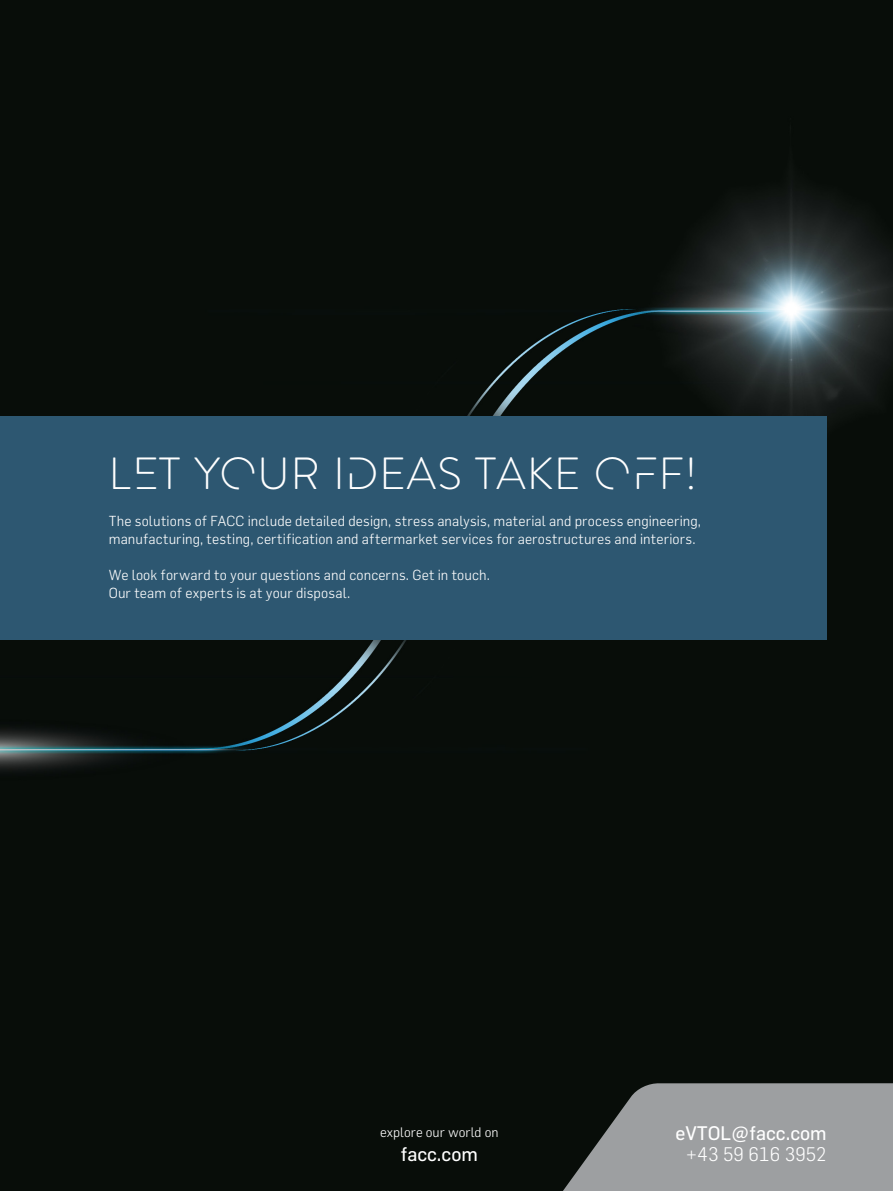
<style>
.page{position:relative;width:893px;height:1191px;background:#080d09}
.page>*{position:absolute;margin:0;border:0;box-sizing:border-box;transform-origin:0 0}
.t1{font:45px "FACC Aerospace";letter-spacing:.025em;color:#fff}
.t2{font:19.35px "Flama";color:#fff}
.t3{font:300 19.35px "Flama";color:#fff}
.t4{font:300 14.25px/18px "Flama";letter-spacing:.01em;color:#fff}
.t5{font:300 13.5px "Flama";color:#fff}
</style>
<div class="page">
<svg style="left:519px;top:1083px;width:374px;height:108px;background:#7b7e7e"></svg>
<div style="left:0;top:416px;width:827px;height:223px;background:#2d5771"></div>
<h1 class="t1" style="left:109px;top:443px;width:589px">LET YOUR IDEAS TAKE OFF!</h1>
<p class="t4" style="left:109px;top:512px;width:594px">The solutions of FACC include detailed design, stress analysis, material and process engineering, manufacturing, testing, certification and aftermarket services for aerostructures and interiors.</p>
<p class="t4" style="left:109px;top:566px;width:383px">We look forward to your questions and concerns. Get in touch.<br>Our team of experts is at your disposal.</p>
<p class="t5" style="left:380px;top:1124px;width:120px">explore our world on</p>
<h2 class="t2" style="left:401px;top:1142px;width:79px">facc.com</h2>
<h2 class="t2" style="left:675px;top:1121px;width:153px">eVTOL@facc.com</h2>
<h2 class="t3" style="left:686px;top:1142px;width:142px">+43 59 616 3952</h2>
</div>
